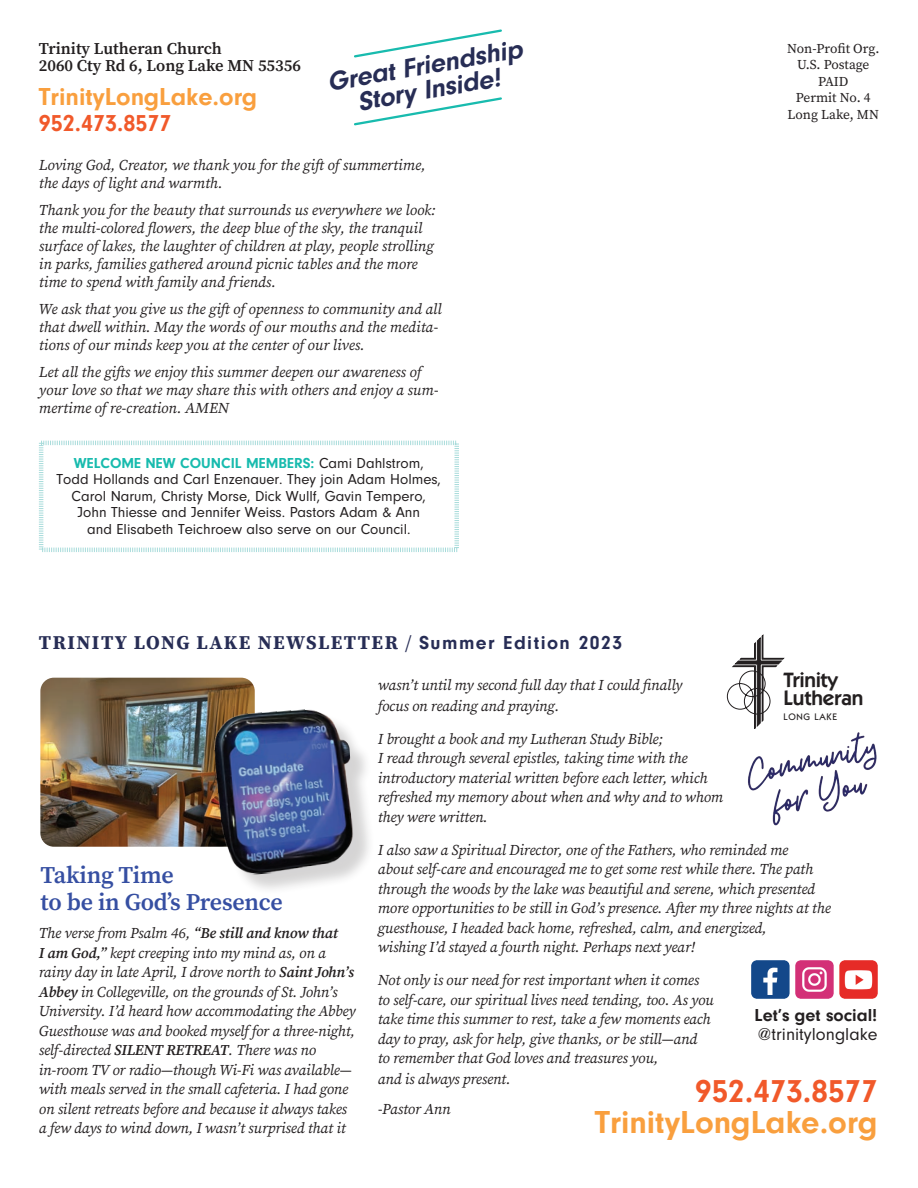
<style>
.page{position:relative;width:918px;height:1188px;background:#fff}
.page>*{position:absolute;margin:0;border:0;box-sizing:border-box;transform-origin:0 0}
.t1{font:700 33px "Neuzeit Gro";color:#f99f3e}
.t2{font:700 33px "Neuzeit Gro";color:#f1592a}
.t3{font:italic 700 27.3px/24.6px "Neuzeit Gro";color:#272d55;text-align:center}
.t4{font:700 25.5px "Neuzeit Gro";color:#f99f3e}
.t5{font:600 24px/27px "Source Serif Pro";letter-spacing:-.01em;color:#364fa2}
.t6{font:700 24px "Neuzeit Gro";color:#f1592a}
.t7{font:600 20.85px/18.3px "Itc Kabel";color:#231f20}
.t8{font:700 19.5px "Source Serif Pro";letter-spacing:.075em;color:#272d55}
.t9{font:18px "Neuzeit Gro";color:#231f20}
.t10{font:700 18px "Neuzeit Gro";color:#231f20}
.t11{font:600 16.5px/16.5px "Source Serif Pro";color:#231f20}
.t12{font:italic 15px/19.5px "Source Serif Pro";letter-spacing:-.01em;color:#231f20}
.t13{font:15px/16.5px "Neuzeit Gro";color:#231f20;text-align:center}
.t14{font:13.5px/16.5px "Source Serif Pro";color:#231f20;text-align:center}
.t15{font:500 9.45px "Itc Kabel";letter-spacing:.075em;color:#231f20}
.s1{font-weight:700;color:#18bbae}
.s2{font-weight:400}
.s3{font-family:"Neuzeit Gro"}
.s4{font-weight:600}
</style>
<div class="page">
<img style="left:751px;top:960px;width:127px;height:39px">
<svg style="left:727px;top:635px;width:57px;height:84px"></svg>
<img style="left:748px;top:719px;width:129px;height:107px">
<svg style="left:38px;top:440px;width:421px;height:112px"></svg>
<svg style="left:354px;top:29px;width:148px;height:29px"></svg>
<svg style="left:354px;top:97px;width:148px;height:29px"></svg>
<img style="left:40px;top:678px;width:215px;height:169px">
<div style="left:218px;top:713px;width:157px;height:183px;background:#231f20;opacity:.19"></div>
<img style="left:212px;top:707px;width:146px;height:170px">
<p class="t11" style="left:39px;top:40px;width:264px">Trinity Lutheran Church<br>2060 Cty Rd 6, Long Lake MN 55356</p>
<h3 class="t4" style="left:39px;top:82px;width:220px">TrinityLongLake.org</h3>
<h3 class="t6" style="left:39px;top:109px;width:134px">952.473.8577</h3>
<h2 class="t3" style="left:325px;top:70px;width:199px;rotate:-10deg">Great Friendship<br>Story Inside!</h2>
<p class="t12" style="left:39px;top:156px;width:388px;line-height:18px">Loving God, Creator, we thank you for the gift of summertime, the days of light and warmth.</p>
<p class="t12" style="left:39px;top:201px;width:398px;line-height:18px">Thank you for the beauty that surrounds us everywhere we look: the multi-colored flowers, the deep blue of the sky, the tranquil surface of lakes, the laughter of children at play, people strolling in parks, families gathered around picnic tables and the more time to spend with family and friends.</p>
<p class="t12" style="left:39px;top:300px;width:404px;line-height:18px">We ask that you give us the gift of openness to community and all that dwell within. May the words of our mouths and the medita&shy;tions of our minds keep you at the center of our lives.</p>
<p class="t12" style="left:39px;top:363px;width:401px;line-height:18px">Let all the gifts we enjoy this summer deepen our awareness of your love so that we may share this with others and enjoy a sum&shy;mertime of re-creation. AMEN</p>
<p class="t13" style="left:57px;top:455px;width:386px"><span class="s1">WELCOME NEW COUNCIL MEMBERS:</span> Cami Dahlstrom, Todd Hollands and Carl Enzenauer. They join Adam Holmes, Carol Narum, Christy Morse, Dick Wullf, Gavin Tempero, John Thiesse and Jennifer Weiss. Pastors Adam &amp; Ann<br>and Elisabeth Teichroew also serve on our Council.</p>
<h3 class="t8" style="left:39px;top:629px;width:585px">TRINITY LONG LAKE NEWSLETTER <span class="s2">/</span> <span class="s3">Summer Edition 2023</span></h3>
<p class="t14" style="left:787px;top:40px;width:94px">Non-Profit Org.<br>U.S. Postage<br>PAID<br>Permit No. 4<br>Long Lake, MN</p>
<h3 class="t5" style="left:40px;top:861px;width:244px">Taking Time<br>to be in God’s Presence</h3>
<p class="t12" style="left:39px;top:924px;width:318px">The verse from Psalm 46, <span class="s4">“Be still and know that<br>I am God,”</span> kept creeping into my mind as, on a rainy day in late April, I drove north to <span class="s4">Saint John’s Abbey</span> in Collegeville, on the grounds of St. John’s University. I’d heard how accommodating the Abbey Guesthouse was and booked myself for a three-night, self-directed <span class="s4">SILENT RETREAT</span>. There was no in-room TV or radio—though Wi-Fi was available— with meals served in the small cafeteria. I had gone on silent retreats before and because it always takes a few days to wind down, I wasn’t surprised that it</p>
<h3 class="t7" style="left:784px;top:671px;width:82px">Trinity<br>Lutheran</h3>
<p class="t15" style="left:784px;top:711px;width:55px">LONG LAKE</p>
<p class="t12" style="left:378px;top:674px;width:306px;line-height:21px">wasn’t until my second full day that I could finally focus on reading and praying.</p>
<p class="t12" style="left:378px;top:729px;width:347px">I brought a book and my Lutheran Study Bible;<br>I read through several epistles, taking time with the introductory material written before each letter, which refreshed my memory about when and why and to whom they were written.</p>
<p class="t12" style="left:378px;top:840px;width:455px">I also saw a Spiritual Director, one of the Fathers, who reminded me<br>about self-care and encouraged me to get some rest while there. The path through the woods by the lake was beautiful and serene, which presented more opportunities to be still in God’s presence. After my three nights at the guesthouse, I headed back home, refreshed, calm, and energized,<br>wishing I’d stayed a fourth night. Perhaps next year!</p>
<p class="t12" style="left:378px;top:970px;width:338px">Not only is our need for rest important when it comes to self-care, our spiritual lives need tending, too. As you take time this summer to rest, take a few moments each day to pray, ask for help, give thanks, or be still—and<br>to remember that God loves and treasures you,</p>
<p class="t12" style="left:378px;top:1064px;width:134px;line-height:30px">and is always present. -Pastor Ann</p>
<p class="t10" style="left:755px;top:1005px;width:124px">Let’s get social!</p>
<p class="t9" style="left:758px;top:1024px;width:121px">@trinitylonglake</p>
<h1 class="t2" style="left:695px;top:1073px;width:184px">952.473.8577</h1>
<h1 class="t1" style="left:595px;top:1104px;width:284px">TrinityLongLake.org</h1>
</div>
